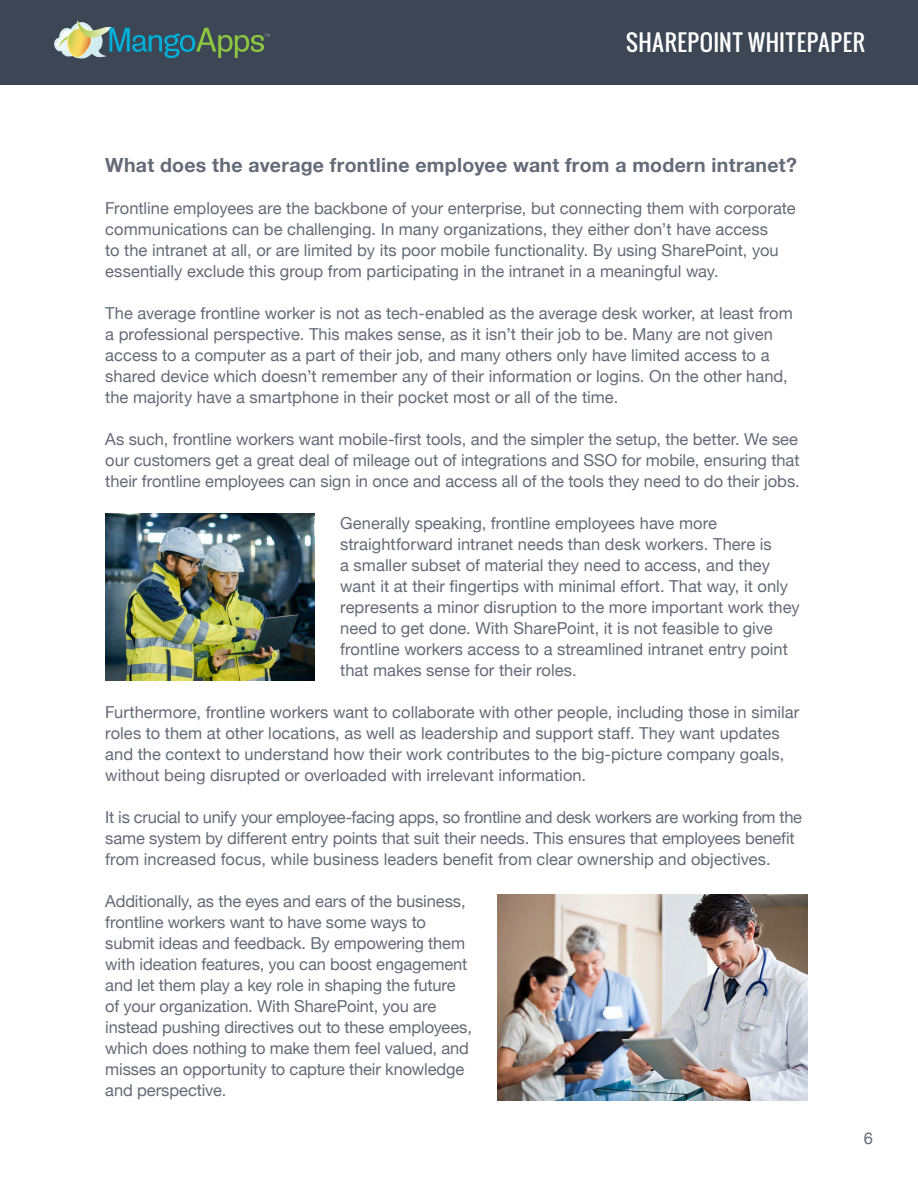
<style>
.page{position:relative;width:918px;height:1188px;background:#fff}
.page>*{position:absolute;margin:0;border:0;box-sizing:border-box;transform-origin:0 0}
.t1{font:22.5px "Oswald";letter-spacing:.01em;color:#fff}
.t2{font:700 19.5px "Helvetica Neue";letter-spacing:.015em;color:#646b76}
.t3{font:16.5px/21px "Helvetica Neue";color:#646b76}
</style>
<div class="page">
<div style="left:0;top:0;width:918px;height:84px;background:#3d4654"></div>
<svg style="left:54px;top:21px;width:216px;height:38px"></svg>
<img style="left:105px;top:514px;width:209px;height:166px">
<img style="left:498px;top:894px;width:309px;height:207px">
<h1 class="t1" style="left:626px;top:25px;width:241px">SHAREPOINT WHITEPAPER</h1>
<p class="t2" style="left:105px;top:150px;width:693px">What does the average frontline employee want from a modern intranet?</p>
<p class="t3" style="left:105px;top:198px;width:692px">Frontline employees are the backbone of your enterprise, but connecting them with corporate communications can be challenging. In many organizations, they either don’t have access<br>to the intranet at all, or are limited by its poor mobile functionality. By using SharePoint, you essentially exclude this group from participating in the intranet in a meaningful way.</p>
<p class="t3" style="left:105px;top:303px;width:689px">The average frontline worker is not as tech-enabled as the average desk worker, at least from a professional perspective. This makes sense, as it isn’t their job to be. Many are not given access to a computer as a part of their job, and many others only have limited access to a shared device which doesn’t remember any of their information or logins. On the other hand, the majority have a smartphone in their pocket most or all of the time.</p>
<p class="t3" style="left:105px;top:429px;width:696px;text-align:justify">As such, frontline workers want mobile-first tools, and the simpler the setup, the better. We see our customers get a great deal of mileage out of integrations and SSO for mobile, ensuring that their frontline employees can sign in once and access all of the tools they need to do their jobs.</p>
<p class="t3" style="left:340px;top:513px;width:461px">Generally speaking, frontline employees have more straightforward intranet needs than desk workers. There is<br>a smaller subset of material they need to access, and they want it at their fingertips with minimal effort. That way, it only represents a minor disruption to the more important work they need to get done. With SharePoint, it is not feasible to give frontline workers access to a streamlined intranet entry point that makes sense for their roles.</p>
<p class="t3" style="left:105px;top:702px;width:696px">Furthermore, frontline workers want to collaborate with other people, including those in similar roles to them at other locations, as well as leadership and support staff. They want updates and the context to understand how their work contributes to the big-picture company goals, without being disrupted or overloaded with irrelevant information.</p>
<p class="t3" style="left:105px;top:807px;width:698px">It is crucial to unify your employee-facing apps, so frontline and desk workers are working from the same system by different entry points that suit their needs. This ensures that employees benefit from increased focus, while business leaders benefit from clear ownership and objectives.</p>
<p class="t3" style="left:105px;top:891px;width:368px">Additionally, as the eyes and ears of the business, frontline workers want to have some ways to submit ideas and feedback. By empowering them with ideation features, you can boost engagement and let them play a key role in shaping the future of your organization. With SharePoint, you are instead pushing directives out to these employees, which does nothing to make them feel valued, and misses an opportunity to capture their knowledge and perspective.</p>
<p class="t3" style="left:864px;top:1129px;width:11px">6</p>
</div>
